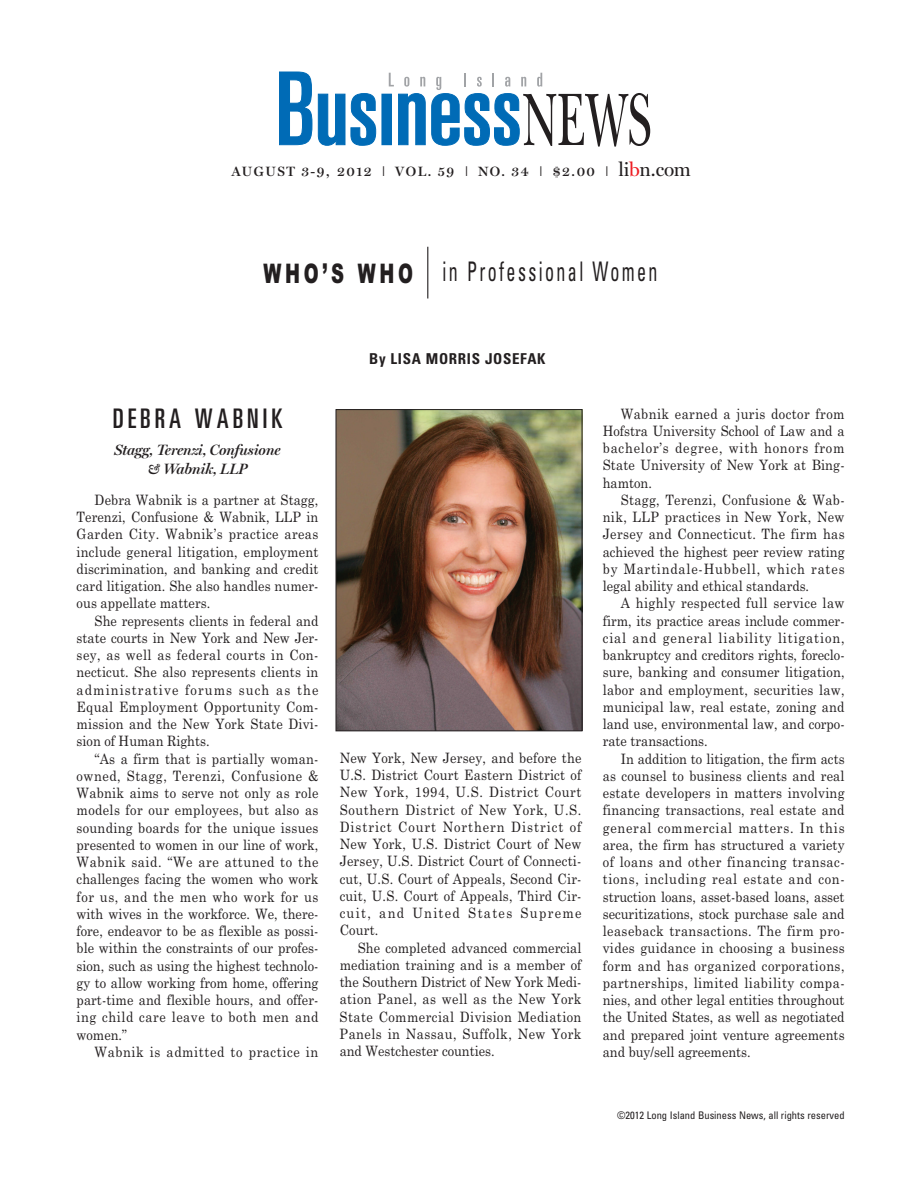
<style>
.page{position:relative;width:918px;height:1188px;background:#fff}
.page>*{position:absolute;margin:0;border:0;box-sizing:border-box;transform-origin:0 0}
.t1{font:condensed 27px "Univers LT Std";letter-spacing:.135em;color:#231f20;scale:.67 1}
.t2{font:ultra-condensed 27px "Univers LT Std";letter-spacing:.15em;color:#231f20}
.t3{font:italic 600 15px/19.5px "Miller Display";letter-spacing:-.01em;color:#231f20;text-align:center}
.t4{font:700 condensed 15px "Univers LT Std";letter-spacing:.045em;color:#231f20}
.t5{font:14.25px/17.2px "Century Schoolbook";letter-spacing:.005em;color:#231f20;text-align:justify;scale:.9 1}
.t6{font:14.25px "Century Schoolbook";letter-spacing:.045em;color:#231f20;scale:.9 1}
.t7{font:600 13.5px "Miller Display";letter-spacing:.115em;color:#231f20}
.t8{font:condensed 10.5px "Univers LT Std";color:#231f20}
.s1{font-family:"Univers LT Std";font-weight:300;font-stretch:condensed}
.s2{font-weight:400;font-size:19.5px}
.s3{font-weight:400;font-size:19.5px;color:#ee1d23}
.s4{font-family:"Arial";font-weight:900;font-stretch:normal}
</style>
<div class="page">
<svg style="left:279px;top:72px;width:33px;height:73px"></svg>
<svg style="left:318px;top:94px;width:27px;height:52px"></svg>
<svg style="left:351px;top:93px;width:25px;height:53px"></svg>
<div style="left:382px;top:94px;width:9px;height:51px;background:#006bb6"></div>
<svg style="left:389px;top:73px;width:261px;height:74px"></svg>
<img style="left:338px;top:411px;width:242px;height:318px">
<div style="left:336px;top:409px;width:246px;height:322px;border:1px solid #231f20"></div>
<hr style="left:427px;top:247px;width:1px;height:52px;background:#231f20">
<p class="t7" style="left:231px;top:166px;width:461px">AUGUST 3-9, 2012 <span class="s1">I</span> VOL. 59 <span class="s1">I</span> NO. 34 <span class="s1">I</span> $2.00 <span class="s1">I</span> <span class="s2">li</span><span class="s3">b</span><span class="s2">n.com</span></p>
<h1 class="t1" style="left:264px;top:261px;width:589px"><span class="s4">WHO’S WHO</span> in Professional Women</h1>
<h1 class="t2" style="left:113px;top:408px;width:171px">DEBRA WABNIK</h1>
<p class="t3" style="left:114px;top:441px;width:168px">Stagg, Terenzi, Confusione &amp; Wabnik, LLP</p>
<p class="t5" style="left:77px;top:491px;width:270px;text-indent:18px">Debra Wabnik is a partner at Stagg, Terenzi, Confusione &amp; Wabnik, LLP in Garden City. Wabnik’s practice areas include general litigation, employment discrimination, and banking and credit card litigation. She also handles numer&shy;ous appellate matters.</p>
<p class="t5" style="left:77px;top:612px;width:270px;text-indent:18px">She represents clients in federal and state courts in New York and New Jer&shy;sey, as well as federal courts in Con&shy;necticut. She also represents clients in administrative forums such as the Equal Employment Opportunity Com&shy;mission and the New York State Divi&shy;sion of Human Rights.</p>
<p class="t5" style="left:77px;top:750px;width:270px;text-indent:18px">“As a firm that is partially woman&shy;owned, Stagg, Terenzi, Confusione &amp; Wabnik aims to serve not only as role models for our employees, but also as sounding boards for the unique issues presented to women in our line of work, Wabnik said. “We are attuned to the challenges facing the women who work for us, and the men who work for us with wives in the workforce. We, there&shy;fore, endeavor to be as flexible as possi&shy;ble within the constraints of our profes&shy;sion, such as using the highest technolo&shy;gy to allow working from home, offering part-time and flexible hours, and offer&shy;ing child care leave to both men and women.”</p>
<p class="t6" style="left:95px;top:1044px;width:250px">Wabnik is admitted to practice in</p>
<p class="t4" style="left:369px;top:354px;width:178px">By LISA MORRIS JOSEFAK</p>
<p class="t5" style="left:340px;top:749px;width:270px">New York, New Jersey, and before the U.S. District Court Eastern District of New York, 1994, U.S. District Court Southern District of New York, U.S.<br>District Court Northern District of New York, U.S. District Court of New Jersey, U.S. District Court of Connecti&shy;cut, U.S. Court of Appeals, Second Cir&shy;cuit, U.S. Court of Appeals, Third Cir&shy;cuit, and United States Supreme Court.</p>
<p class="t5" style="left:340px;top:939px;width:270px;text-indent:18px">She completed advanced commercial mediation training and is a member of the Southern District of New York Medi&shy;ation Panel, as well as the New York State Commercial Division Mediation Panels in Nassau, Suffolk, New York and Westchester counties.</p>
<p class="t5" style="left:603px;top:405px;width:270px;text-indent:18px">Wabnik earned a juris doctor from Hofstra University School of Law and a bachelor’s degree, with honors from State University of New York at Bing&shy;hamton.</p>
<p class="t5" style="left:603px;top:491px;width:270px;text-indent:18px">Stagg, Terenzi, Confusione &amp; Wab&shy;nik, LLP practices in New York, New Jersey and Connecticut. The firm has achieved the highest peer review rating by Martindale-Hubbell, which rates legal ability and ethical standards.</p>
<p class="t5" style="left:603px;top:595px;width:270px;text-indent:18px">A highly respected full service law firm, its practice areas include commer&shy;cial and general liability litigation, bankruptcy and creditors rights, foreclo&shy;sure, banking and consumer litigation, labor and employment, securities law, municipal law, real estate, zoning and land use, environmental law, and corpo&shy;rate transactions.</p>
<p class="t5" style="left:603px;top:750px;width:270px;text-indent:18px">In addition to litigation, the firm acts as counsel to business clients and real estate developers in matters involving financing transactions, real estate and general commercial matters. In this area, the firm has structured a variety of loans and other financing transac&shy;tions, including real estate and con&shy;struction loans, asset-based loans, asset securitizations, stock purchase sale and leaseback transactions. The firm pro&shy;vides guidance in choosing a business form and has organized corporations, partnerships, limited liability compa&shy;nies, and other legal entities throughout the United States, as well as negotiated and prepared joint venture agreements and buy/sell agreements.</p>
<p class="t8" style="left:617px;top:1111px;width:229px">©2012 Long Island Business News, all rights reserved</p>
</div>
